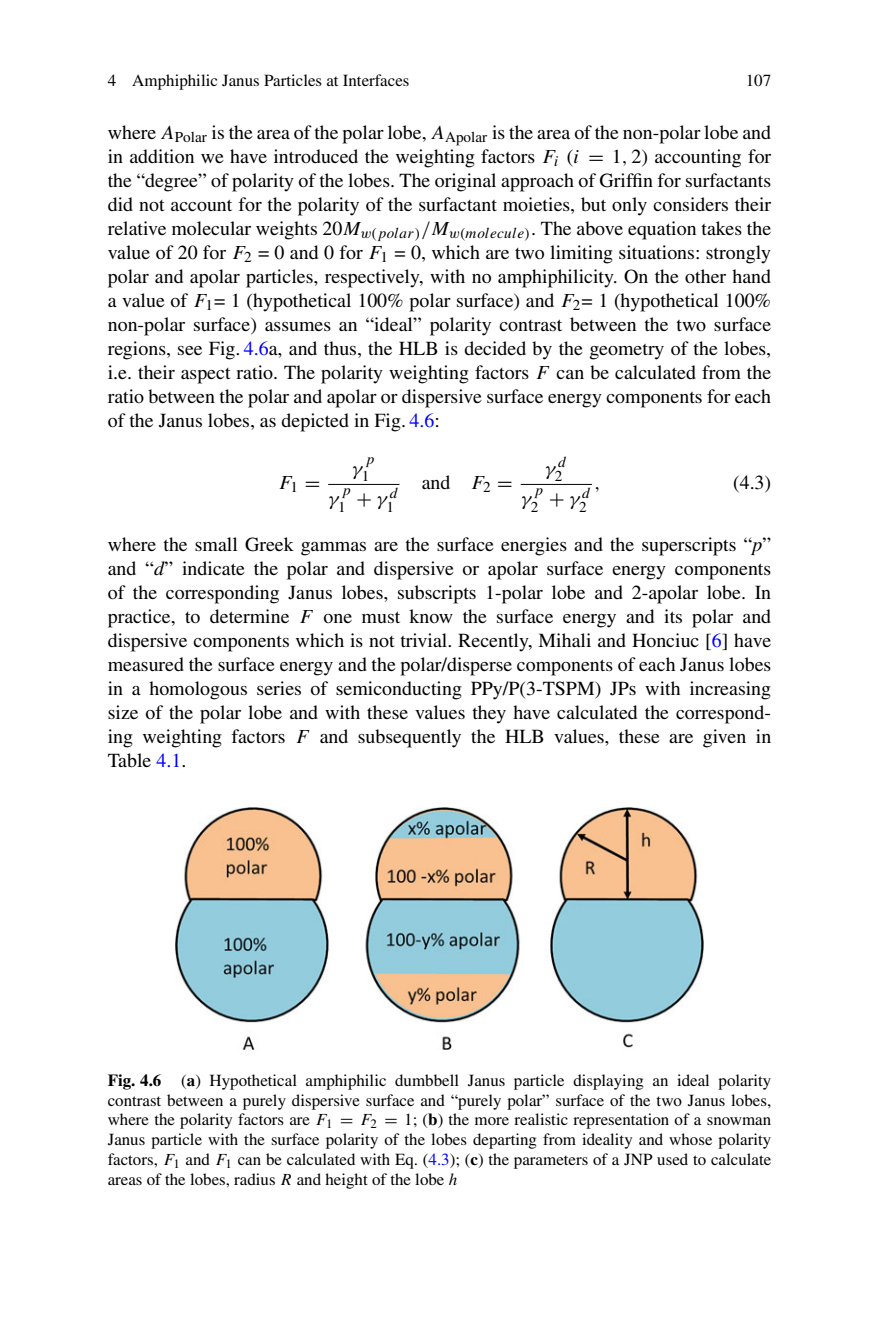
<style>
.page{position:relative;width:879px;height:1333px;background:#fff}
.page>*{position:absolute;margin:0;border:0;box-sizing:border-box;transform-origin:0 0}
.t1{font:20px/24px "Csmskb Slwxgd Times";color:#000;text-align:justify}
.t2{font:20px "Qvlnmx Ftybtb MTMI";color:#000}
.t3{font:17px/20px "Csmskb Slwxgd Times";color:#000;text-align:justify}
.t4{font:15.2px "Csmskb Slwxgd Times";color:#000}
.t5{font:15.2px "Qvlnmx Ftybtb MTMI";color:#000}
.s1{font-family:"Qvlnmx Ftybtb MTMI"}
.s2{font-family:"Hvycbt Mrcgpm MTSYN"}
.s3{color:#00f}
.s4{font-family:"Tcfcvb Mwsmwr Times";font-style:italic}
.s5{font-family:"Dpmtfg Jqsdgg Times";font-weight:700}
</style>
<div class="page">
<hr style="left:328px;top:484px;width:71px;height:1px;background:#000">
<hr style="left:521px;top:484px;width:71px;height:1px;background:#000">
<img style="left:175px;top:807px;width:528px;height:242px">
<p class="t3" style="left:108px;top:72px;width:303px">4 Amphiphilic Janus Particles at Interfaces</p>
<p class="t3" style="left:746px;top:72px;width:27px">107</p>
<p class="t1" style="left:108px;top:122px;width:665px">where <span class="s1">A</span><sub>Polar</sub> is the area of the polar lobe, <span class="s1">A</span><sub>Apolar</sub> is the area of the non-polar lobe and in addition we have introduced the weighting factors <span class="s1">F</span><sub>i</sub> (<span class="s1">i</span> <span class="s2">=</span> 1<span class="s1">,</span> 2) accounting for the “degree” of polarity of the lobes. The original approach of Griffin for surfactants did not account for the polarity of the surfactant moieties, but only considers their relative molecular weights 20<span class="s1">M</span><sub>w</sub><sub>(</sub><sub>polar)</sub><span class="s1">/M</span><sub>w</sub><sub>(</sub><sub>molecule)</sub>. The above equation takes the value of 20 for <span class="s1">F</span><sub>2</sub> = 0 and 0 for <span class="s1">F</span><sub>1</sub> = 0, which are two limiting situations: strongly polar and apolar particles, respectively, with no amphiphilicity. On the other hand a value of <span class="s1">F</span><sub>1</sub>= 1 (hypothetical 100% polar surface) and <span class="s1">F</span><sub>2</sub>= 1 (hypothetical 100% non-polar surface) assumes an “ideal” polarity contrast between the two surface regions, see Fig. <span class="s3">4.6</span>a, and thus, the HLB is decided by the geometry of the lobes, i.e. their aspect ratio. The polarity weighting factors <span class="s1">F</span> can be calculated from the ratio between the polar and apolar or dispersive surface energy components for each of the Janus lobes, as depicted in Fig. <span class="s3">4.6</span>:</p>
<p class="t2" style="left:278px;top:475px;width:44px">F<sub>1</sub> <span class="s2">=</span></p>
<p class="t5" style="left:365px;top:453px;width:11px">p</p>
<p class="t4" style="left:362px;top:470px;width:9px">1</p>
<p class="t2" style="left:352px;top:461px;width:12px">γ</p>
<p class="t4" style="left:338px;top:501px;width:61px">1 <sup>+</sup><sup>γ</sup><sup>d</sup></p>
<p class="t5" style="left:341px;top:484px;width:11px">p</p>
<p class="t2" style="left:328px;top:491px;width:12px">γ</p>
<p class="t4" style="left:386px;top:501px;width:9px">1</p>
<p class="t1" style="left:422px;top:472px;width:92px">and <span class="s1">F</span><sub>2</sub> <span class="s2">=</span></p>
<p class="t2" style="left:545px;top:461px;width:22px">γ<sup>d</sup></p>
<p class="t4" style="left:555px;top:470px;width:9px">2</p>
<p class="t2" style="left:594px;top:475px;width:8px">,</p>
<p class="t1" style="left:733px;top:472px;width:40px">(4.3)</p>
<p class="t4" style="left:531px;top:501px;width:61px">2 <sup>+</sup><sup>γ</sup><sup>d</sup></p>
<p class="t5" style="left:534px;top:484px;width:11px">p</p>
<p class="t2" style="left:521px;top:491px;width:12px">γ</p>
<p class="t4" style="left:579px;top:501px;width:9px">2</p>
<p class="t1" style="left:108px;top:534px;width:665px">where the small Greek gammas are the surface energies and the superscripts “<span class="s4">p</span>” and “<span class="s4">d</span>” indicate the polar and dispersive or apolar surface energy components of the corresponding Janus lobes, subscripts 1-polar lobe and 2-apolar lobe. In practice, to determine <span class="s1">F</span> one must know the surface energy and its polar and dispersive components which is not trivial. Recently, Mihali and Honciuc [<span class="s3">6</span>] have measured the surface energy and the polar/disperse components of each Janus lobes in a homologous series of semiconducting PPy/P(3-TSPM) JPs with increasing size of the polar lobe and with these values they have calculated the correspond&shy;ing weighting factors <span class="s1">F</span> and subsequently the HLB values, these are given in Table <span class="s3">4.1</span>.</p>
<p class="t3" style="left:108px;top:1071px;width:665px"><span class="s5">Fig. 4.6</span> (<span class="s5">a</span>) Hypothetical amphiphilic dumbbell Janus particle displaying an ideal polarity contrast between a purely dispersive surface and “purely polar” surface of the two Janus lobes, where the polarity factors are <span class="s1">F</span><sub>1</sub> <span class="s2">=</span> <span class="s1">F</span><sub>2</sub> <span class="s2">=</span> 1; (<span class="s5">b</span>) the more realistic representation of a snowman Janus particle with the surface polarity of the lobes departing from ideality and whose polarity factors, <span class="s1">F</span><sub>1</sub> and <span class="s1">F</span><sub>1</sub> can be calculated with Eq. (<span class="s3">4.3</span>); (<span class="s5">c</span>) the parameters of a JNP used to calculate areas of the lobes, radius <span class="s1">R</span> and height of the lobe <span class="s1">h</span></p>
</div>
